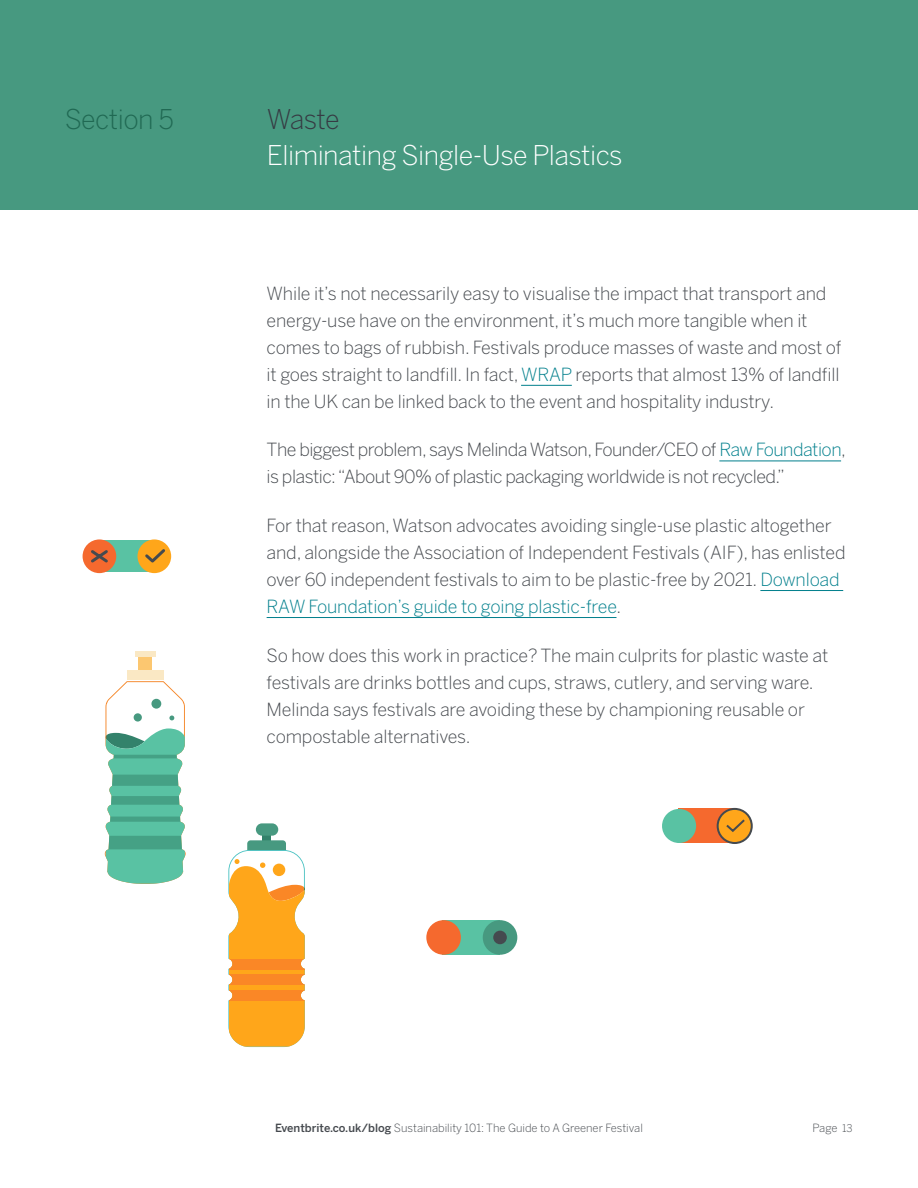
<style>
.page{position:relative;width:918px;height:1188px;background:#fff}
.page>*{position:absolute;margin:0;border:0;box-sizing:border-box;transform-origin:0 0}
.t1{font:300 27px/36px "Benton Sans";letter-spacing:-.02em;color:#fff}
.t2{font:300 27px "Benton Sans";letter-spacing:-.02em;color:#206953}
.t3{font:300 18px/27px "Benton Sans";letter-spacing:-.01em;color:#45494e}
.t4{font:300 18px/27px "Benton Sans";letter-spacing:-.03em;color:#45494e}
.t5{font:300 11.25px "Benton Sans";color:#45494e}
.s1{color:#363a43}
.s2{color:#007f8c}
.s3{font-weight:500}
.s4{font-size:10.5px}
</style>
<div class="page">
<div style="left:0;top:0;width:918px;height:210px;background:#479980"></div>
<hr style="left:521px;top:385px;width:51px;height:1px;background:#007f8c">
<hr style="left:719px;top:461px;width:122px;height:1px;background:#007f8c">
<hr style="left:760px;top:590px;width:83px;height:1px;background:#007f8c">
<hr style="left:267px;top:617px;width:350px;height:1px;background:#007f8c">
<div style="left:139px;top:656px;width:13px;height:17px;background:#fcc770"></div>
<div style="left:127px;top:670px;width:37px;height:10px;background:#fae8c4"></div>
<svg style="left:104px;top:681px;width:82px;height:203px"></svg>
<div style="left:135px;top:652px;width:21px;height:5px;background:#fae8c4"></div>
<div style="left:262px;top:833px;width:9px;height:12px;background:#33826b"></div>
<div style="left:247px;top:840px;width:39px;height:20px;background:#479980;border-radius:3px"></div>
<div style="left:256px;top:823px;width:22px;height:13px;background:#479980;border-radius:6px"></div>
<svg style="left:228px;top:850px;width:77px;height:197px"></svg>
<div style="left:98px;top:541px;width:56px;height:31px;background:#59c2a3"></div>
<div style="left:83px;top:539px;width:33px;height:34px;background:#f5692e;border-radius:50%"></div>
<div style="left:138px;top:539px;width:33px;height:34px;background:#ffa61a;border-radius:50%"></div>
<svg style="left:91px;top:546px;width:77px;height:19px"></svg>
<div style="left:442px;top:920px;width:58px;height:35px;background:#59c2a3"></div>
<div style="left:426px;top:920px;width:35px;height:35px;background:#f5692e;border-radius:50%"></div>
<div style="left:483px;top:920px;width:34px;height:35px;background:#479980;border-radius:50%"></div>
<div style="left:493px;top:931px;width:14px;height:13px;background:#454a4f;border-radius:50%"></div>
<div style="left:678px;top:809px;width:57px;height:34px;background:#f5692e"></div>
<div style="left:662px;top:809px;width:34px;height:34px;background:#59c2a3;border-radius:50%"></div>
<svg style="left:718px;top:809px;width:34px;height:34px"></svg>
<div style="left:717px;top:808px;width:36px;height:36px;border:2px solid #454a4f;border-radius:50%"></div>
<svg style="left:724px;top:817px;width:23px;height:17px"></svg>
<p class="t2" style="left:65px;top:104px;width:111px">Section 5</p>
<p class="t1" style="left:267px;top:101px;width:357px"><span class="s1">Waste<br></span>Eliminating Single-Use Plastics</p>
<p class="t3" style="left:267px;top:280px;width:576px">While it’s not necessarily easy to visualise the impact that transport and energy-use have on the environment, it’s much more tangible when it comes to bags of rubbish. Festivals produce masses of waste and most of it goes straight to landfill. In fact, <span class="s2">WRAP</span> reports that almost 13% of landfill in the UK can be linked back to the event and hospitality industry.</p>
<p class="t4" style="left:267px;top:436px;width:581px">The biggest problem, says Melinda Watson, Founder/CEO of <span class="s2">Raw Foundation</span>, is plastic: “About 90% of plastic packaging worldwide is not recycled.”</p>
<p class="t3" style="left:267px;top:512px;width:581px">For that reason, Watson advocates avoiding single-use plastic altogether and, alongside the Association of Independent Festivals (AIF), has enlisted over 60 independent festivals to aim to be plastic-free by 2021. <span class="s2">Download RAW Foundation’s guide to going plastic-free</span>.</p>
<p class="t3" style="left:267px;top:642px;width:563px">So how does this work in practice? The main culprits for plastic waste at festivals are drinks bottles and cups, straws, cutlery, and serving ware.<br>Melinda says festivals are avoiding these by championing reusable or compostable alternatives.</p>
<p class="t5" style="left:275px;top:1121px;width:369px"><span class="s3">Eventbrite.co.uk/blog</span> Sustainability 101: The Guide to A Greener Festival</p>
<p class="t5" style="left:813px;top:1121px;width:42px">Page <span class="s4">13</span></p>
</div>
